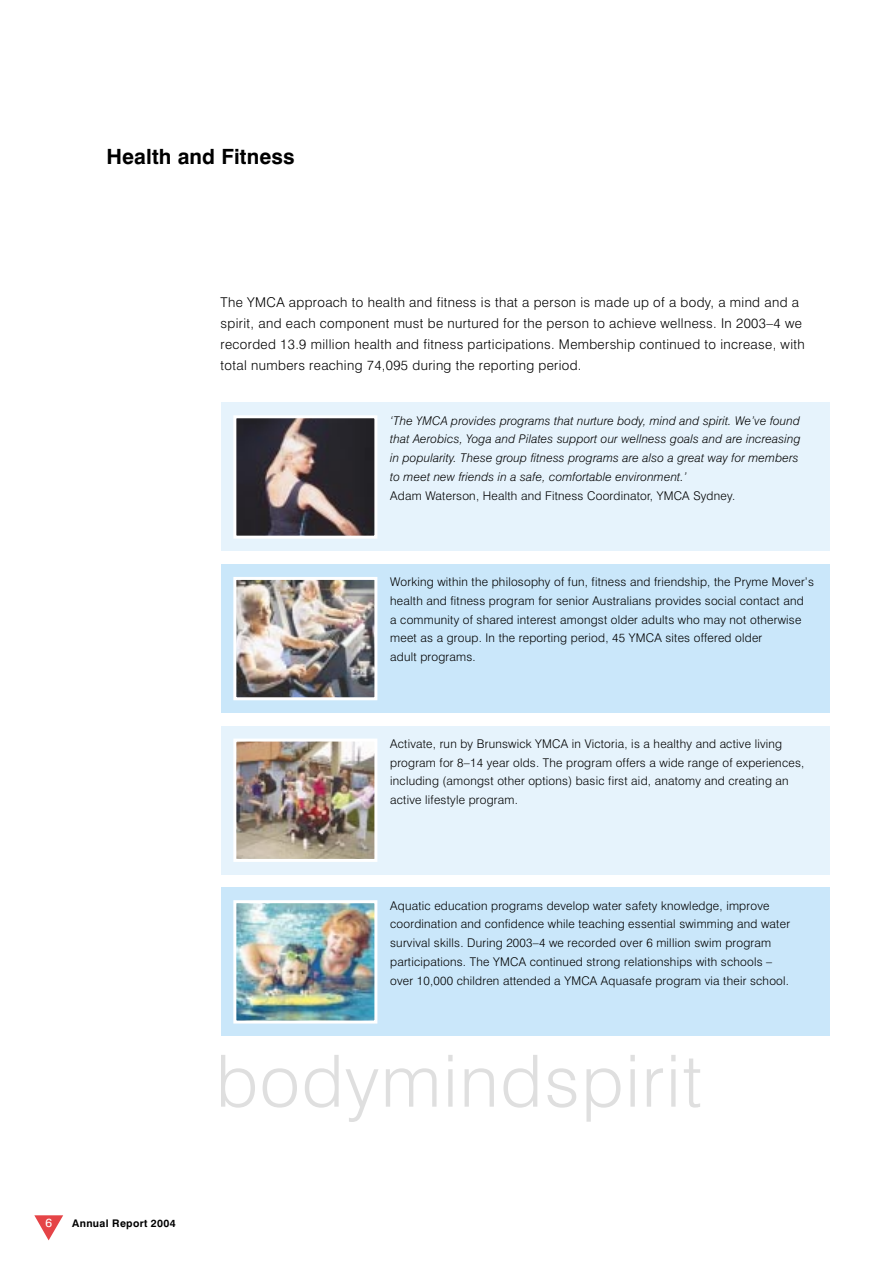
<style>
.page{position:relative;width:893px;height:1262px;background:#fff}
.page>*{position:absolute;margin:0;border:0;box-sizing:border-box;transform-origin:0 0}
.t1{font:300 72px "Swiss 721 BT";letter-spacing:.025em;color:#dfdfdf}
.t2{font:700 21px "Swiss 721 BT";letter-spacing:.005em;color:#000}
.t3{font:300 13.5px/21px "Swiss 721 BT";letter-spacing:.025em;color:#000}
.t4{font:300 12px/18.8px "Swiss 721 BT";letter-spacing:.02em;color:#000}
.t5{font:italic 300 12px/18.8px "Swiss 721 BT";letter-spacing:.015em;color:#000}
.t6{font:12px "Swiss 721 BT";color:#fff}
.t7{font:700 10.5px "Swiss 721 BT";letter-spacing:.03em;color:#000}
</style>
<div class="page">
<svg style="left:34px;top:1215px;width:29px;height:25px"></svg>
<div style="left:220px;top:402px;width:609px;height:149px;background:#e6f3fc"></div>
<img style="left:237px;top:419px;width:136px;height:115px">
<div style="left:233px;top:415px;width:144px;height:123px;border:3px solid #fff"></div>
<div style="left:220px;top:564px;width:609px;height:149px;background:#cae7fa"></div>
<img style="left:237px;top:581px;width:136px;height:115px">
<div style="left:233px;top:577px;width:144px;height:123px;border:3px solid #fff"></div>
<div style="left:220px;top:726px;width:609px;height:148px;background:#e6f3fc"></div>
<img style="left:237px;top:742px;width:136px;height:116px">
<div style="left:233px;top:738px;width:144px;height:124px;border:3px solid #fff"></div>
<div style="left:220px;top:887px;width:609px;height:149px;background:#cae7fa"></div>
<img style="left:237px;top:904px;width:136px;height:115px">
<div style="left:233px;top:900px;width:144px;height:123px;border:3px solid #fff"></div>
<h2 class="t2" style="left:106px;top:149px;width:190px">Health and Fitness</h2>
<p class="t3" style="left:221px;top:294px;width:585px">The YMCA approach to health and fitness is that a person is made up of a body, a mind and a spirit, and each component must be nurtured for the person to achieve wellness. In 2003–4 we recorded 13.9 million health and fitness participations. Membership continued to increase, with total numbers reaching 74,095 during the reporting period.</p>
<p class="t5" style="left:390px;top:412px;width:412px">‘The YMCA provides programs that nurture body, mind and spirit. We’ve found that Aerobics, Yoga and Pilates support our wellness goals and are increasing in popularity. These group fitness programs are also a great way for members to meet new friends in a safe, comfortable environment.’</p>
<p class="t4" style="left:390px;top:487px;width:346px">Adam Waterson, Health and Fitness Coordinator, YMCA Sydney.</p>
<p class="t4" style="left:390px;top:574px;width:425px">Working within the philosophy of fun, fitness and friendship, the Pryme Mover’s health and fitness program for senior Australians provides social contact and<br>a community of shared interest amongst older adults who may not otherwise meet as a group. In the reporting period, 45 YMCA sites offered older<br>adult programs.</p>
<p class="t4" style="left:390px;top:735px;width:415px">Activate, run by Brunswick YMCA in Victoria, is a healthy and active living program for 8–14 year olds. The program offers a wide range of experiences, including (amongst other options) basic first aid, anatomy and creating an active lifestyle program.</p>
<p class="t4" style="left:390px;top:897px;width:401px">Aquatic education programs develop water safety knowledge, improve coordination and confidence while teaching essential swimming and water survival skills. During 2003–4 we recorded over 6 million swim program participations. The YMCA continued strong relationships with schools – over 10,000 children attended a YMCA Aquasafe program via their school.</p>
<p class="t6" style="left:46px;top:1218px;width:8px">6</p>
<p class="t7" style="left:72px;top:1219px;width:105px">Annual Report 2004</p>
<h1 class="t1" style="left:216px;top:1055px;width:487px">bodymindspirit</h1>
</div>
